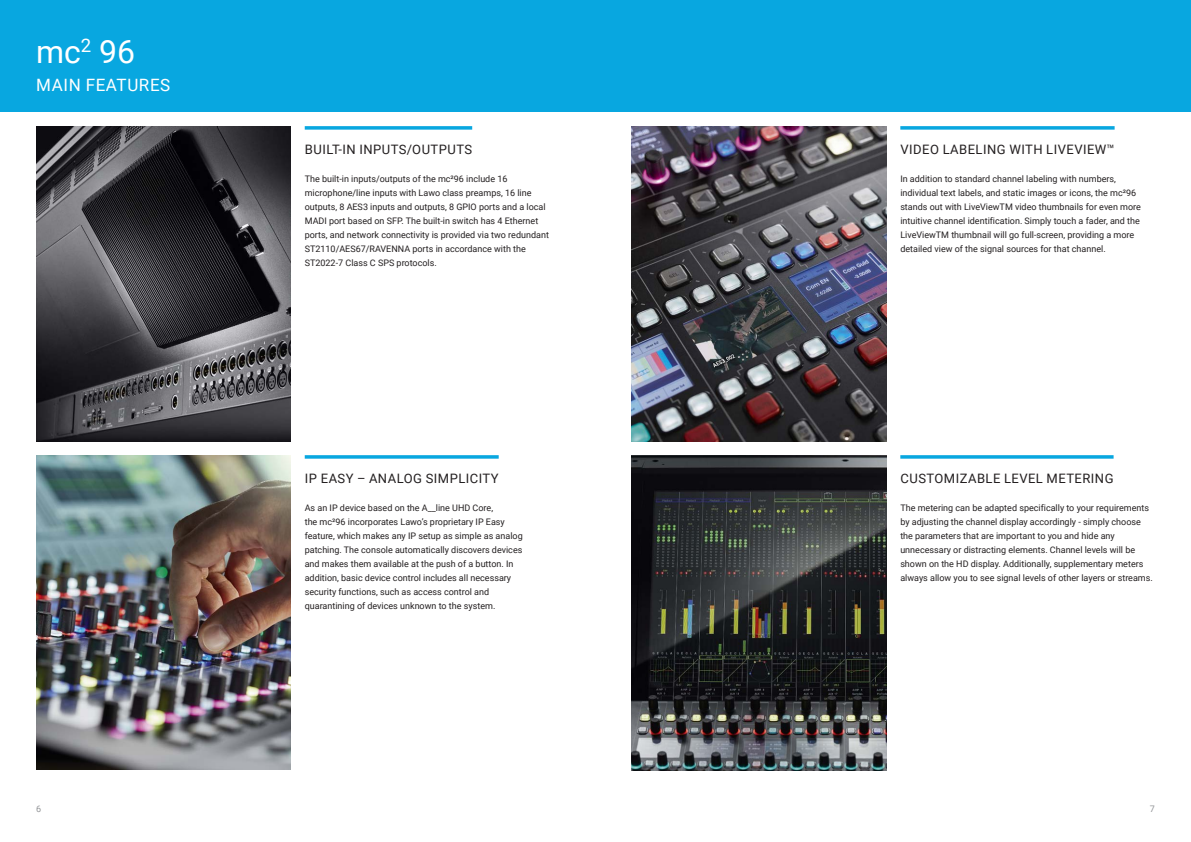
<style>
.page{position:relative;width:1191px;height:842px;background:#fff}
.page>*{position:absolute;margin:0;border:0;box-sizing:border-box;transform-origin:0 0}
.t1{font:32px "Roboto";color:#fff}
._17_28_Light_SC{font:17px "Roboto";letter-spacing:.035em;color:#fff}
._13_14_Regular_SC_Line{font:13px "Roboto";letter-spacing:.035em;color:#231f20}
.Text_9_14{font:9px/14px "Roboto";color:#231f20}
.t2{font:9px "Roboto";color:#939598}
</style>
<div class="page">
<img style="left:36px;top:126px;width:255px;height:315px">
<img style="left:631px;top:126px;width:255px;height:315px">
<img style="left:36px;top:455px;width:255px;height:315px">
<img style="left:631px;top:455px;width:255px;height:315px">
<svg style="left:305px;top:126px;width:167px;height:4px"></svg>
<svg style="left:305px;top:455px;width:194px;height:4px"></svg>
<svg style="left:900px;top:126px;width:214px;height:4px"></svg>
<svg style="left:900px;top:455px;width:213px;height:4px"></svg>
<div style="left:0;top:0;width:1191px;height:112px;background:#08a7e0"></div>
<h1 class="t1" style="left:36px;top:29px;width:101px">mc<sup>2</sup> 96</h1>
<p class="_17_28_Light_SC" style="left:36px;top:73px;width:136px">MAIN FEATURES</p>
<p class="_13_14_Regular_SC_Line" style="left:305px;top:140px;width:169px">BUILT-IN INPUTS/OUTPUTS</p>
<p class="Text_9_14" style="left:305px;top:171px;width:246px">The built-in inputs/outputs of the mc²96 include 16 microphone/line inputs with Lawo class preamps, 16 line outputs, 8 AES3 inputs and outputs, 8 GPIO ports and a local MADI port based on SFP. The built-in switch has 4 Ethernet ports, and network connectivity is provided via two redundant ST2110/AES67/RAVENNA ports in accordance with the ST2022-7 Class C SPS protocols.</p>
<p class="_13_14_Regular_SC_Line" style="left:305px;top:469px;width:195px">IP EASY – ANALOG SIMPLICITY</p>
<p class="Text_9_14" style="left:305px;top:500px;width:219px">As an IP device based on the A__line UHD Core,<br>the mc²96 incorporates Lawo’s proprietary IP Easy feature, which makes any IP setup as simple as analog patching. The console automatically discovers devices and makes them available at the push of a button. In addition, basic device control includes all necessary security functions, such as access control and quarantining of devices unknown to the system.</p>
<p class="_13_14_Regular_SC_Line" style="left:900px;top:140px;width:216px">VIDEO LABELING WITH LIVEVIEW™</p>
<p class="Text_9_14" style="left:900px;top:171px;width:242px">In addition to standard channel labeling with numbers, individual text labels, and static images or icons, the mc²96 stands out with LiveViewTM video thumbnails for even more intuitive channel identification. Simply touch a fader, and the LiveViewTM thumbnail will go full-screen, providing a more detailed view of the signal sources for that channel.</p>
<p class="_13_14_Regular_SC_Line" style="left:900px;top:469px;width:214px">CUSTOMIZABLE LEVEL METERING</p>
<p class="Text_9_14" style="left:900px;top:500px;width:254px">The metering can be adapted specifically to your requirements by adjusting the channel display accordingly - simply choose the parameters that are important to you and hide any unnecessary or distracting elements. Channel levels will be shown on the HD display. Additionally, supplementary meters always allow you to see signal levels of other layers or streams.</p>
<p class="t2" style="left:36px;top:802px;width:7px">6</p>
<p class="t2" style="left:1150px;top:802px;width:7px">7</p>
</div>
